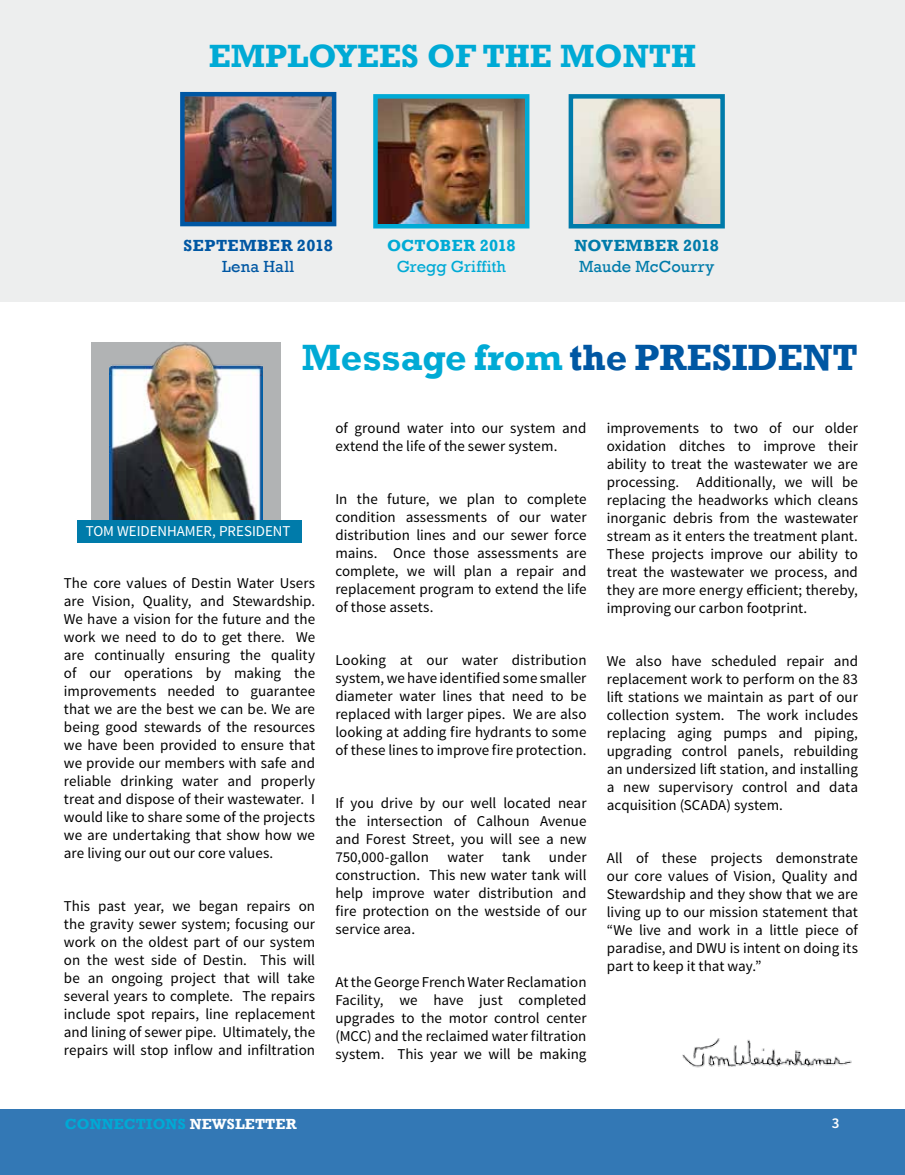
<style>
.page{position:relative;width:905px;height:1175px;background:#fff}
.page>*{position:absolute;margin:0;border:0;box-sizing:border-box;transform-origin:0 0}
.t1{font:700 37.5px "Rockwell";color:#0057a3}
.t2{font:700 33px "Rockwell";color:#00aad5}
.t3{font:700 16.5px "Rockwell";letter-spacing:.03em;color:#0057a3}
.t4{font:16.5px "Rockwell";letter-spacing:.005em;color:#00aad5}
.t5{font:16.5px "Rockwell";letter-spacing:.005em;color:#007baa}
.t6{font:700 16.5px "Rockwell";letter-spacing:.015em;color:#007baa}
.t7{font:700 16.5px "Rockwell";letter-spacing:.01em;color:#00aad5}
.t8{font:16.5px "Rockwell";letter-spacing:.015em;color:#0057a3}
.t9{font:15px/18px "Source Sans Pro";letter-spacing:.005em;color:#000;text-align:justify}
.t10{font:15px "Source Sans Pro";color:#fff}
.t11{font:700 15px "Rockwell";letter-spacing:.01em;color:#00aad5}
.t12{font:600 15px "Source Sans Pro";color:#fff}
.s1{color:#00aad5}
.s2{color:#fff}
</style>
<div class="page">
<div style="left:92px;top:342px;width:189px;height:189px;background:#b1b3b4"></div>
<img style="left:110px;top:343px;width:152px;height:177px">
<div style="left:77px;top:520px;width:225px;height:22px;background:#007baa"></div>
<img style="left:682px;top:1038px;width:170px;height:30px">
<div style="left:0;top:0;width:904px;height:301px;background:#edeeee"></div>
<img style="left:573px;top:99px;width:146px;height:124px">
<div style="left:568px;top:94px;width:156px;height:134px;border:4px solid #007baa"></div>
<img style="left:378px;top:99px;width:146px;height:124px">
<div style="left:373px;top:94px;width:156px;height:134px;border:4px solid #00aad5"></div>
<img style="left:185px;top:97px;width:146px;height:124px">
<div style="left:180px;top:92px;width:156px;height:134px;border:4px solid #0057a3"></div>
<div style="left:0;top:1109px;width:904px;height:65px;background:#3378b5"></div>
<h2 class="t2" style="left:209px;top:36px;width:489px">EMPLOYEES OF THE MONTH</h2>
<p class="t3" style="left:184px;top:235px;width:151px">SEPTEMBER 2018</p>
<p class="t8" style="left:222px;top:256px;width:74px">Lena Hall</p>
<p class="t7" style="left:387px;top:235px;width:130px">OCTOBER 2018</p>
<p class="t4" style="left:396px;top:256px;width:111px">Gregg Griffith</p>
<p class="t6" style="left:574px;top:235px;width:146px">NOVEMBER 2018</p>
<p class="t5" style="left:579px;top:256px;width:137px">Maude McCourry</p>
<h1 class="t1" style="left:302px;top:334px;width:557px"><span class="s1">Message from</span> the PRESIDENT</h1>
<p class="t10" style="left:86px;top:522px;width:206px">TOM WEIDENHAMER, PRESIDENT</p>
<p class="t9" style="left:64px;top:574px;width:253px">The core values of Destin Water Users are Vision, Quality, and Stewardship.<br>We have a vision for the future and the work we need to do to get there. We are continually ensuring the quality of our operations by making the improvements needed to guarantee that we are the best we can be. We are being good stewards of the resources we have been provided to ensure that we provide our members with safe and reliable drinking water and properly treat and dispose of their wastewater. I would like to share some of the projects we are undertaking that show how we are living our out our core values.</p>
<p class="t9" style="left:64px;top:897px;width:253px">This past year, we began repairs on the gravity sewer system; focusing our work on the oldest part of our system on the west side of Destin. This will be an ongoing project that will take several years to complete. The repairs include spot repairs, line replacement and lining of sewer pipe. Ultimately, the repairs will stop inflow and infiltration</p>
<p class="t9" style="left:335px;top:419px;width:253px">of ground water into our system and extend the life of the sewer system.</p>
<p class="t9" style="left:335px;top:490px;width:253px">In the future, we plan to complete condition assessments of our water distribution lines and our sewer force mains. Once those assessments are complete, we will plan a repair and replacement program to extend the life of those assets.</p>
<p class="t9" style="left:335px;top:651px;width:253px">Looking at our water distribution system, we have identified some smaller diameter water lines that need to be replaced with larger pipes. We are also looking at adding fire hydrants to some of these lines to improve fire protection.</p>
<p class="t9" style="left:335px;top:794px;width:253px">If you drive by our well located near the intersection of Calhoun Avenue and Forest Street, you will see a new 750,000-gallon water tank under construction. This new water tank will help improve water distribution and fire protection on the westside of our service area.</p>
<p class="t9" style="left:335px;top:973px;width:253px">At the George French Water Reclamation Facility, we have just completed upgrades to the motor control center (MCC) and the reclaimed water filtration system. This year we will be making</p>
<p class="t9" style="left:606px;top:419px;width:253px">improvements to two of our older oxidation ditches to improve their ability to treat the wastewater we are processing. Additionally, we will be replacing the headworks which cleans inorganic debris from the wastewater stream as it enters the treatment plant.<br>These projects improve our ability to treat the wastewater we process, and they are more energy efficient; thereby, improving our carbon footprint.</p>
<p class="t9" style="left:606px;top:652px;width:253px">We also have scheduled repair and replacement work to perform on the 83 lift stations we maintain as part of our collection system. The work includes replacing aging pumps and piping, upgrading control panels, rebuilding an undersized lift station, and installing a new supervisory control and data acquisition (SCADA) system.</p>
<p class="t9" style="left:606px;top:849px;width:253px">All of these projects demonstrate our core values of Vision, Quality and Stewardship and they show that we are living up to our mission statement that “We live and work in a little piece of paradise, and DWU is intent on doing its part to keep it that way.”</p>
<p class="t11" style="left:65px;top:1115px;width:233px">CONNECTIONS <span class="s2">NEWSLETTER</span></p>
<p class="t12" style="left:831px;top:1113px;width:9px">3</p>
</div>
